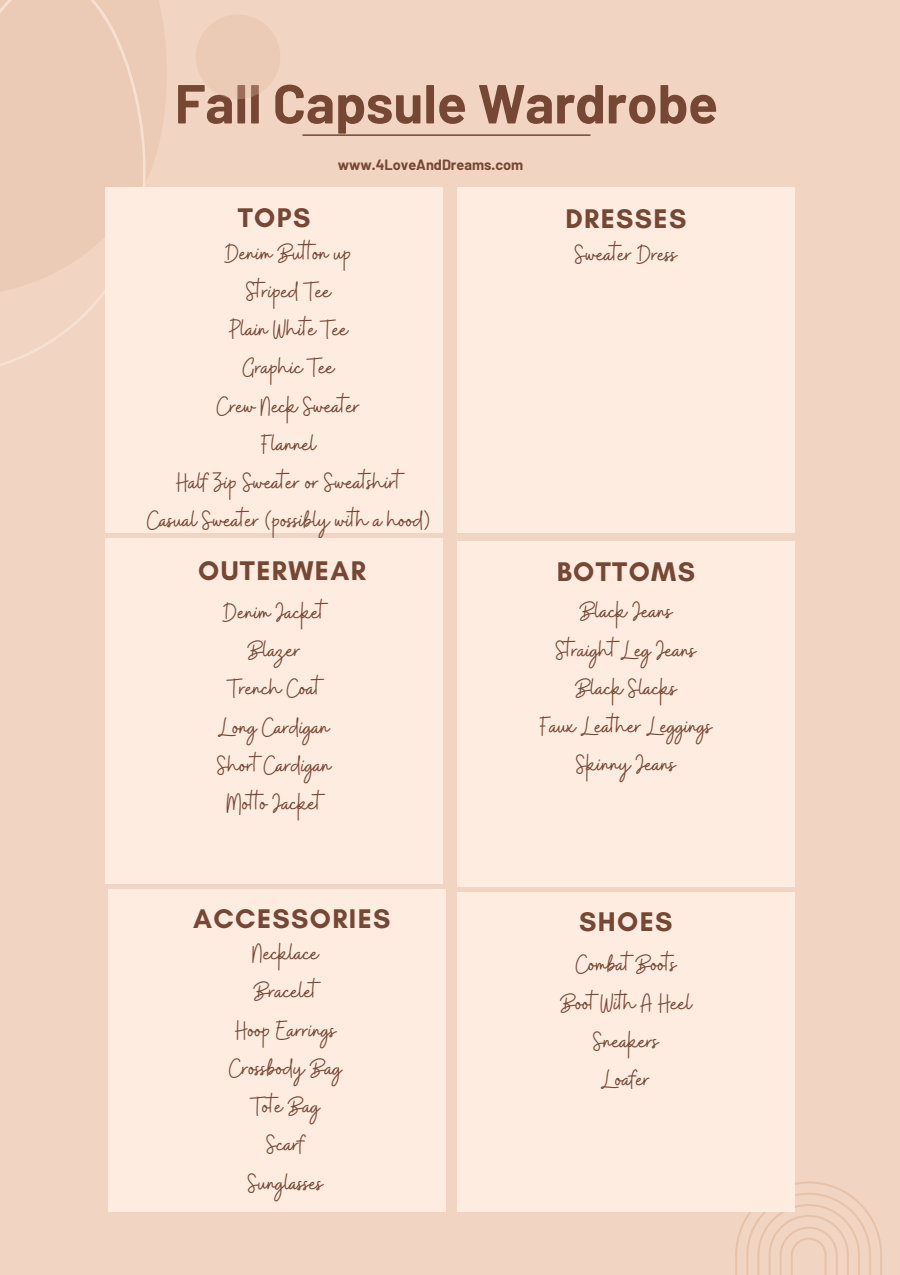
<style>
.page{position:relative;width:900px;height:1275px;background:#f1d5c2}
.page>*{position:absolute;margin:0;border:0;box-sizing:border-box;transform-origin:0 0}
.t1{font:700 54.9px "Barlow";color:#764734}
.t2{font:27.5px/38.2px "Buffalo";color:#764734;text-align:center}
.t3{font:700 27.5px "Glacial Indifference";letter-spacing:.05em;color:#764734}
.t4{font:700 14.5px "Barlow";color:#764734}
</style>
<div class="page">
<svg style="left:735px;top:1181px;width:147px;height:94px"></svg>
<svg style="left:0;top:0;width:238px;height:366px;fill:#eccbb6"></svg>
<svg style="left:180px;top:0;width:100px;height:115px"></svg>
<div style="left:105px;top:188px;width:338px;height:345px;background:#ffece1"></div>
<div style="left:457px;top:188px;width:338px;height:345px;background:#ffece1"></div>
<div style="left:105px;top:538px;width:338px;height:346px;background:#ffece1"></div>
<div style="left:457px;top:541px;width:338px;height:346px;background:#ffece1"></div>
<div style="left:108px;top:889px;width:338px;height:323px;background:#ffece1"></div>
<div style="left:457px;top:892px;width:338px;height:320px;background:#ffece1"></div>
<hr style="left:302px;top:134px;width:288px;height:2px;background:#764734">
<h1 class="t1" style="left:175px;top:69px;width:545px">Fall Capsule Wardrobe</h1>
<p class="t4" style="left:338px;top:156px;width:187px">www.4LoveAndDreams.com</p>
<p class="t3" style="left:238px;top:201px;width:74px">TOPS</p>
<p class="t2" style="left:147px;top:235px;width:284px">Denim But on up<br>Striped Tee<br>Plain White Tee<br>Graphic Tee<br>Crew Neck Sweater<br>Flannel<br>Half Zip Sweater or Sweatshirt<br>Casual Sweater (possibly with a hood)</p>
<p class="t3" style="left:198px;top:554px;width:169px">OUTERWEAR</p>
<p class="t2" style="left:217px;top:595px;width:115px">Denim Jacket<br>Blazer<br>Trench Coat<br>Long Cardigan<br>Short Cardigan<br>Mot o Jacket</p>
<p class="t3" style="left:565px;top:202px;width:123px">DRESSES</p>
<p class="t2" style="left:575px;top:237px;width:103px">Sweater Dress</p>
<p class="t3" style="left:557px;top:555px;width:140px">BOTTOMS</p>
<p class="t2" style="left:540px;top:594px;width:173px">Black Jeans<br>Straight Leg Jeans<br>Black Slacks<br>Faux Leather Leggings<br>Skinny Jeans</p>
<p class="t3" style="left:193px;top:902px;width:199px">ACCESSORIES</p>
<p class="t2" style="left:229px;top:936px;width:114px">Necklace<br>Bracelet<br>Hoop Earrings<br>Crossbody Bag<br>Tote Bag<br>Scarf<br>Sunglasses</p>
<p class="t3" style="left:579px;top:905px;width:95px">SHOES</p>
<p class="t2" style="left:560px;top:947px;width:133px">Combat Boots<br>Boot With A Heel<br>Sneakers<br>Loafer</p>
</div>
